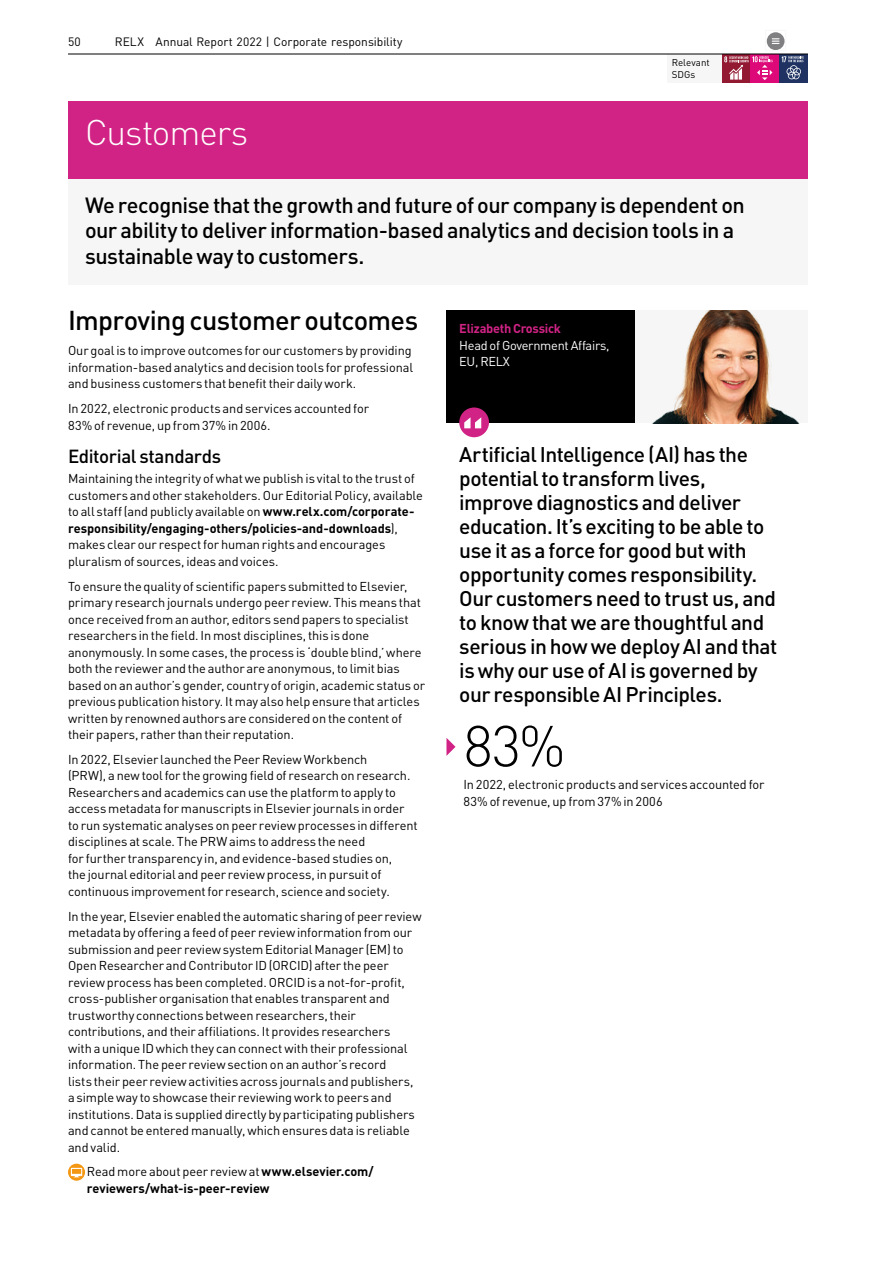
<style>
.page{position:relative;width:893px;height:1263px;background:#fff}
.page>*{position:absolute;margin:0;border:0;box-sizing:border-box;transform-origin:0 0}
.t1{font:300 57px "DIN Pro";color:#000}
.t2{font:300 35.25px "DIN Pro";letter-spacing:-.03em;color:#fff}
.t3{font:500 27px "DIN Pro";letter-spacing:-.025em;color:#000}
.t4{font:500 21.75px/25.5px "DIN Pro";letter-spacing:-.025em;color:#000}
.t5{font:500 21px/24px "DIN Pro";letter-spacing:-.025em;color:#000}
.t6{font:500 18.75px "DIN Pro";letter-spacing:-.02em;color:#000}
.t7{font:12.75px/16.5px "DIN Pro";letter-spacing:-.005em;color:#000}
.t8{font:700 12.75px/16.5px "DIN Pro";letter-spacing:-.005em;color:#000}
.t9{font:12.75px/16.5px "DIN Pro";letter-spacing:-.02em;color:#fff}
.t10{font:700 12.75px "DIN Pro";letter-spacing:-.02em;color:#d12385}
.t11{font:12px "DIN Pro";color:#000}
.t12{font:9.75px/11.2px "DIN Pro";letter-spacing:.005em;color:#000}
.s1{font-weight:700}
.s2{font-weight:400}
</style>
<div class="page">
<div style="left:721px;top:54px;width:29px;height:29px;background:#931831"></div>
<div style="left:750px;top:54px;width:29px;height:29px;background:#dd0979"></div>
<svg style="left:724px;top:56px;width:49px;height:24px"></svg>
<div style="left:779px;top:54px;width:29px;height:29px;background:#1f3262"></div>
<svg style="left:782px;top:56px;width:22px;height:23px"></svg>
<div style="left:667px;top:54px;width:54px;height:29px;background:#f6f6f6"></div>
<hr style="left:68px;top:54px;width:740px;height:1px;background:#000">
<svg style="left:68px;top:1164px;width:17px;height:17px"></svg>
<svg style="left:71px;top:1168px;width:11px;height:9px"></svg>
<div style="left:68px;top:101px;width:740px;height:78px;background:#d12385"></div>
<div style="left:68px;top:179px;width:740px;height:106px;background:#f6f6f6"></div>
<div style="left:446px;top:311px;width:190px;height:112px;background:#000"></div>
<img style="left:652px;top:311px;width:150px;height:112px">
<div style="left:459px;top:407px;width:30px;height:30px;background:#d12385;border-radius:50%"></div>
<svg style="left:464px;top:417px;width:17px;height:11px"></svg>
<svg style="left:446px;top:738px;width:9px;height:18px"></svg>
<div style="left:767px;top:32px;width:17px;height:18px;background:#808083;border-radius:50%"></div>
<svg style="left:772px;top:38px;width:7px;height:6px"></svg>
<p class="t11" style="left:68px;top:32px;width:14px">50</p>
<p class="t11" style="left:115px;top:32px;width:289px">RELX Annual Report 2022 | Corporate responsibility</p>
<h2 class="t2" style="left:85px;top:105px;width:165px">Customers</h2>
<p class="t12" style="left:672px;top:56px;width:40px">Relevant<br>SDGs</p>
<h3 class="t4" style="left:85px;top:190px;width:661px">We recognise that the growth and future of our company is dependent on our ability to deliver information-based analytics and decision tools in a sustainable way to customers.</h3>
<h3 class="t3" style="left:68px;top:299px;width:352px">Improving customer outcomes</h3>
<p class="t7" style="left:68px;top:341px;width:347px;text-align:justify">Our goal is to improve outcomes for our customers by providing information-based analytics and decision tools for professional and business customers that benefit their daily work.</p>
<p class="t7" style="left:68px;top:399px;width:303px">In 2022, electronic products and services accounted for<br>83% of revenue, up from 37% in 2006.</p>
<h3 class="t6" style="left:68px;top:441px;width:155px">Editorial standards</h3>
<p class="t7" style="left:68px;top:469px;width:356px">Maintaining the integrity of what we publish is vital to the trust of customers and other stakeholders. Our Editorial Policy, available to all staff (and publicly available on <span class="s1">www.relx.com/corporate&shy;responsibility/engaging-others/policies-and-downloads</span>), makes clear our respect for human rights and encourages pluralism of sources, ideas and voices.</p>
<p class="t7" style="left:68px;top:576px;width:359px">To ensure the quality of scientific papers submitted to Elsevier, primary research journals undergo peer review. This means that once received from an author, editors send papers to specialist researchers in the field. In most disciplines, this is done anonymously. In some cases, the process is ‘double blind,’ where both the reviewer and the author are anonymous, to limit bias based on an author’s gender, country of origin, academic status or previous publication history. It may also help ensure that articles written by renowned authors are considered on the content of their papers, rather than their reputation.</p>
<p class="t7" style="left:68px;top:750px;width:351px">In 2022, Elsevier launched the Peer Review Workbench<br>(PRW), a new tool for the growing field of research on research.<br>Researchers and academics can use the platform to apply to access metadata for manuscripts in Elsevier journals in order to run systematic analyses on peer review processes in different disciplines at scale. The PRW aims to address the need<br>for further transparency in, and evidence-based studies on,<br>the journal editorial and peer review process, in pursuit of continuous improvement for research, science and society.</p>
<p class="t7" style="left:68px;top:906px;width:355px">In the year, Elsevier enabled the automatic sharing of peer review metadata by offering a feed of peer review information from our submission and peer review system Editorial Manager (EM) to Open Researcher and Contributor ID (ORCID) after the peer review process has been completed. ORCID is a not-for-profit, cross-publisher organisation that enables transparent and trustworthy connections between researchers, their contributions, and their affiliations. It provides researchers<br>with a unique ID which they can connect with their professional information. The peer review section on an author’s record<br>lists their peer review activities across journals and publishers, a simple way to showcase their reviewing work to peers and institutions. Data is supplied directly by participating publishers and cannot be entered manually, which ensures data is reliable and valid.</p>
<p class="t8" style="left:87px;top:1162px;width:288px"><span class="s2">Read more about peer review at</span> www.elsevier.com/ reviewers/what-is-peer-review</p>
<p class="t10" style="left:459px;top:318px;width:103px">Elizabeth Crossick</p>
<p class="t9" style="left:459px;top:335px;width:152px">Head of Government Affairs,<br>EU, RELX</p>
<p class="t5" style="left:459px;top:440px;width:320px">Artificial Intelligence (AI) has the potential to transform lives, improve diagnostics and deliver education. It’s exciting to be able to use it as a force for good but with opportunity comes responsibility.<br>Our customers need to trust us, and to know that we are thoughtful and serious in how we deploy AI and that is why our use of AI is governed by our responsible AI Principles.</p>
<h1 class="t1" style="left:463px;top:702px;width:104px">83%</h1>
<p class="t7" style="left:463px;top:775px;width:303px">In 2022, electronic products and services accounted for<br>83% of revenue, up from 37% in 2006</p>
</div>
